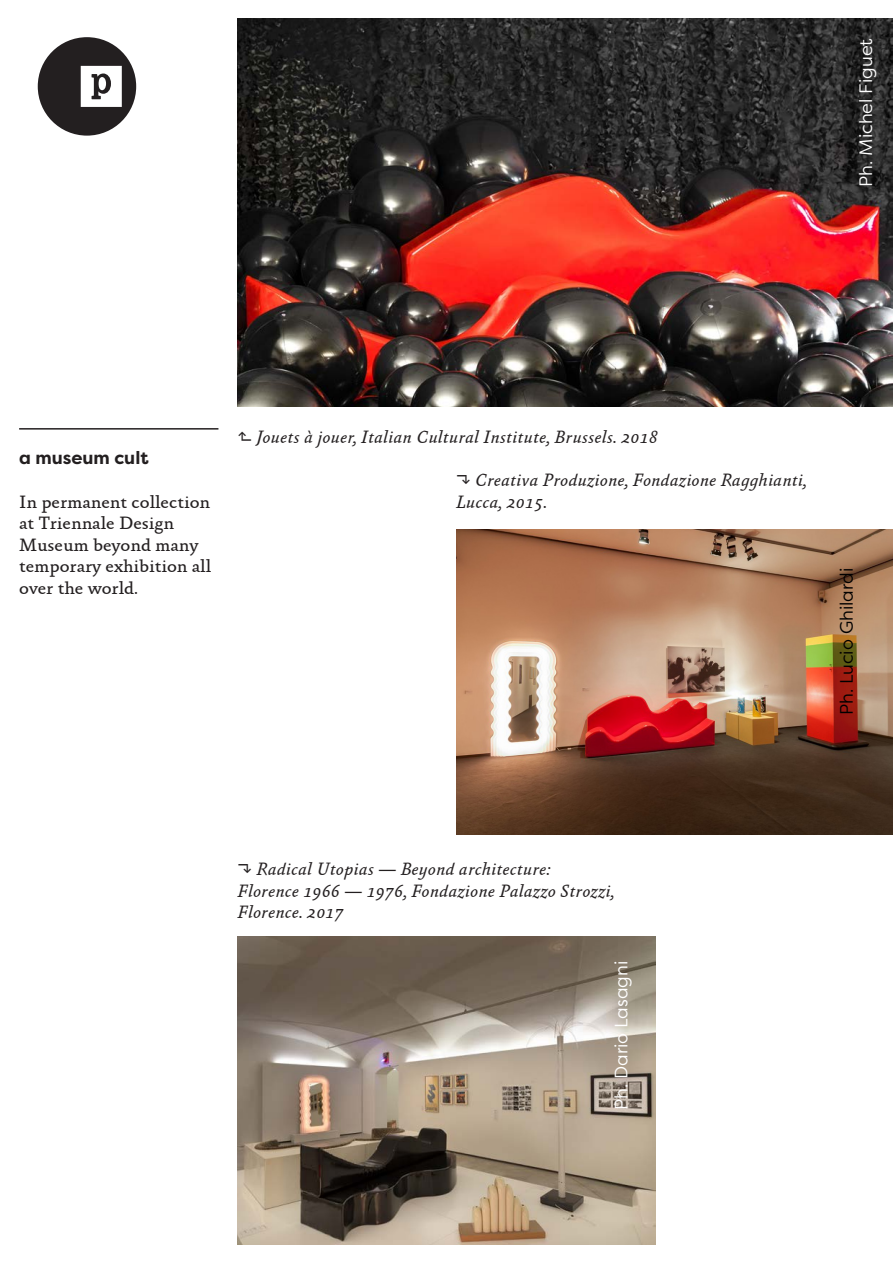
<style>
.page{position:relative;width:893px;height:1263px;background:#fff}
.page>*{position:absolute;margin:0;border:0;box-sizing:border-box;transform-origin:0 0}
.t1{font:italic 18px/21.6px "Absara";color:#231f20}
.t2{font:18px/21.6px "Absara";color:#231f20}
.t3{font:18px "Filson Pro";color:#fff}
.t4{font:18px "Filson Pro";color:#000}
.t5{font:700 18px "Filson Pro";color:#231f20}
.s1{font-family:"IBM Plex Sans";font-style:normal}
</style>
<div class="page">
<img style="left:456px;top:529px;width:437px;height:306px">
<img style="left:238px;top:936px;width:417px;height:309px">
<svg style="left:38px;top:37px;width:98px;height:99px"></svg>
<hr style="left:19px;top:428px;width:199px;height:2px;background:#231f20">
<img style="left:238px;top:18px;width:655px;height:389px">
<p class="t3" style="left:854px;top:187px;width:150px;rotate:-90deg">Ph. Michel Figuet</p>
<p class="t5" style="left:19px;top:447px;width:131px">a museum cult</p>
<p class="t2" style="left:19px;top:491px;width:193px">In permanent collection at Triennale Design<br>Museum beyond many temporary exhibition all over the world.</p>
<p class="t1" style="left:238px;top:426px;width:422px"><span class="s1">⬑</span> Jouets à jouer, Italian Cultural Institute, Brussels. 2018</p>
<p class="t1" style="left:456px;top:469px;width:352px"><span class="s1">⬎</span> Creativa Produzione, Fondazione Ragghianti,<br>Lucca, 2015.</p>
<p class="t4" style="left:835px;top:715px;width:149px;rotate:-90deg">Ph. Lucio Ghilardi</p>
<p class="t1" style="left:238px;top:858px;width:379px"><span class="s1">⬎</span> Radical Utopias — Beyond architecture:<br>Florence 1966 — 1976, Fondazione Palazzo Strozzi,<br>Florence. 2017</p>
<p class="t3" style="left:609px;top:1110px;width:151px;rotate:-90deg">Ph. Dario Lasagni</p>
</div>
